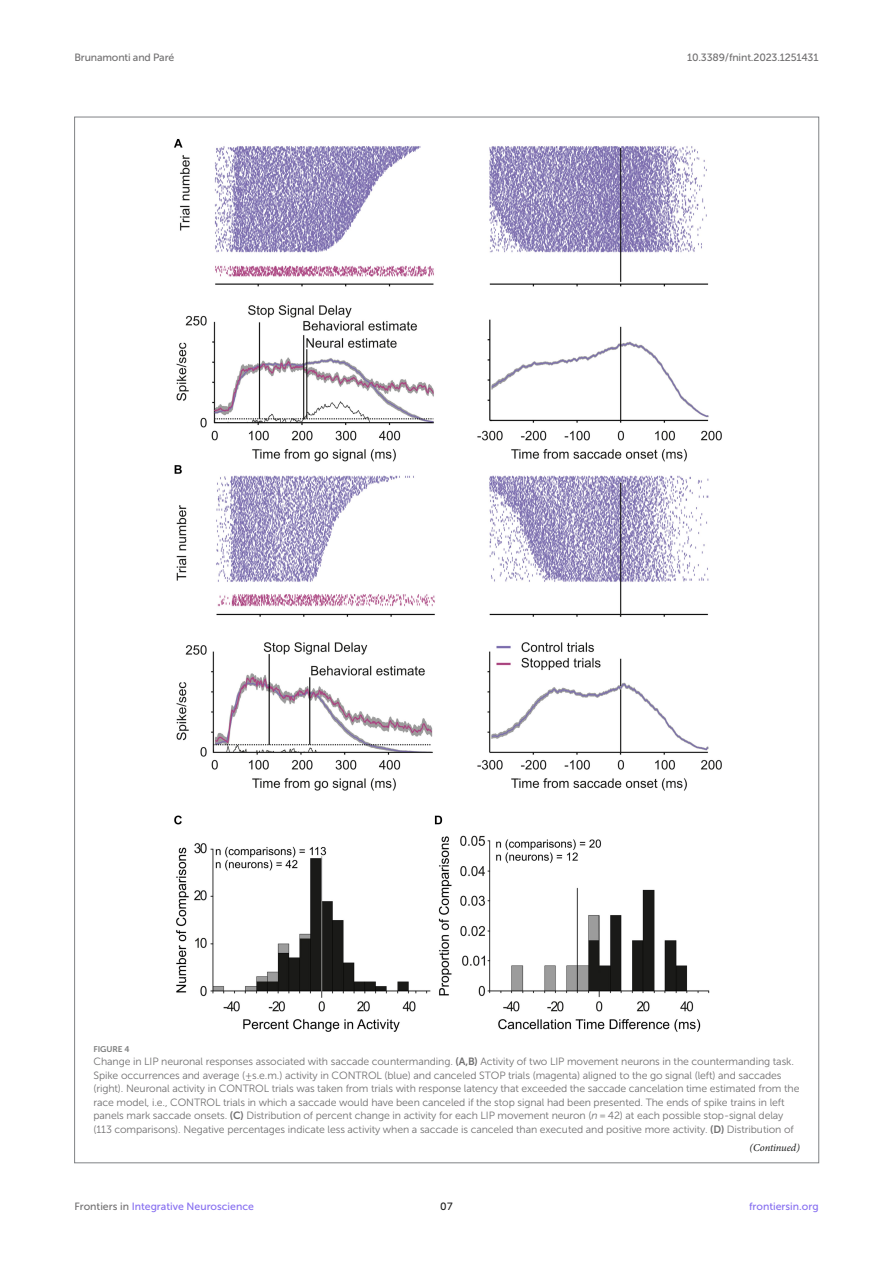
<style>
.page{position:relative;width:893px;height:1263px;background:#fff}
.page>*{position:absolute;margin:0;border:0;box-sizing:border-box;transform-origin:0 0}
.FIG_LEG{font:10.5px/13.5px "Museo Sans 300";letter-spacing:-.01em;color:#706f70}
.t1{font:10.5px "Museo Sans 500";color:#856df0}
.t2{font:10.5px "Museo Sans 500";letter-spacing:-.015em;color:#706f70}
.T_Continue{font:italic 10.5px "Minion Pro";letter-spacing:-.01em;color:#1b1c1b}
.t3{font:10.5px "Museo Sans 500";color:#1b1c1b}
.FIG_HD{font:8.25px "Museo Sans 700";letter-spacing:-.01em;color:#7e7f7f}
.s1{font-family:"Museo Sans 700"}
.s2{font-style:italic}
.s3{color:#706f70}
</style>
<div class="page">
<img style="left:174px;top:139px;width:548px;height:893px">
<p class="t2" style="left:74px;top:51px;width:101px">Brunamonti and Paré</p>
<p class="t2" style="left:687px;top:51px;width:133px">10.3389/fnint.2023.1251431</p>
<p class="FIG_HD" style="left:94px;top:1044px;width:37px">FIGURE 4</p>
<p class="FIG_LEG" style="left:94px;top:1055px;width:707px">Change in LIP neuronal responses associated with saccade countermanding. <span class="s1">(A,B)</span> Activity of two LIP movement neurons in the countermanding task.<br>Spike occurrences and average (±s.e.m.) activity in CONTROL (blue) and canceled STOP trials (magenta) aligned to the go signal (left) and saccades (right). Neuronal activity in CONTROL trials was taken from trials with response latency that exceeded the saccade cancelation time estimated from the race model, i.e., CONTROL trials in which a saccade would have been canceled if the stop signal had been presented. The ends of spike trains in left panels mark saccade onsets. <span class="s1">(C)</span> Distribution of percent change in activity for each LIP movement neuron (<span class="s2">n</span> = 42) at each possible stop-signal delay (113 comparisons). Negative percentages indicate less activity when a saccade is canceled than executed and positive more activity. <span class="s1">(D)</span> Distribution of</p>
<p class="T_Continue" style="left:750px;top:1140px;width:52px">(Continued)</p>
<p class="t1" style="left:74px;top:1200px;width:181px"><span class="s3">Frontiers in</span> Integrative Neuroscience</p>
<p class="t3" style="left:440px;top:1200px;width:14px">07</p>
<p class="t1" style="left:749px;top:1200px;width:71px">frontiersin.org</p>
</div>
